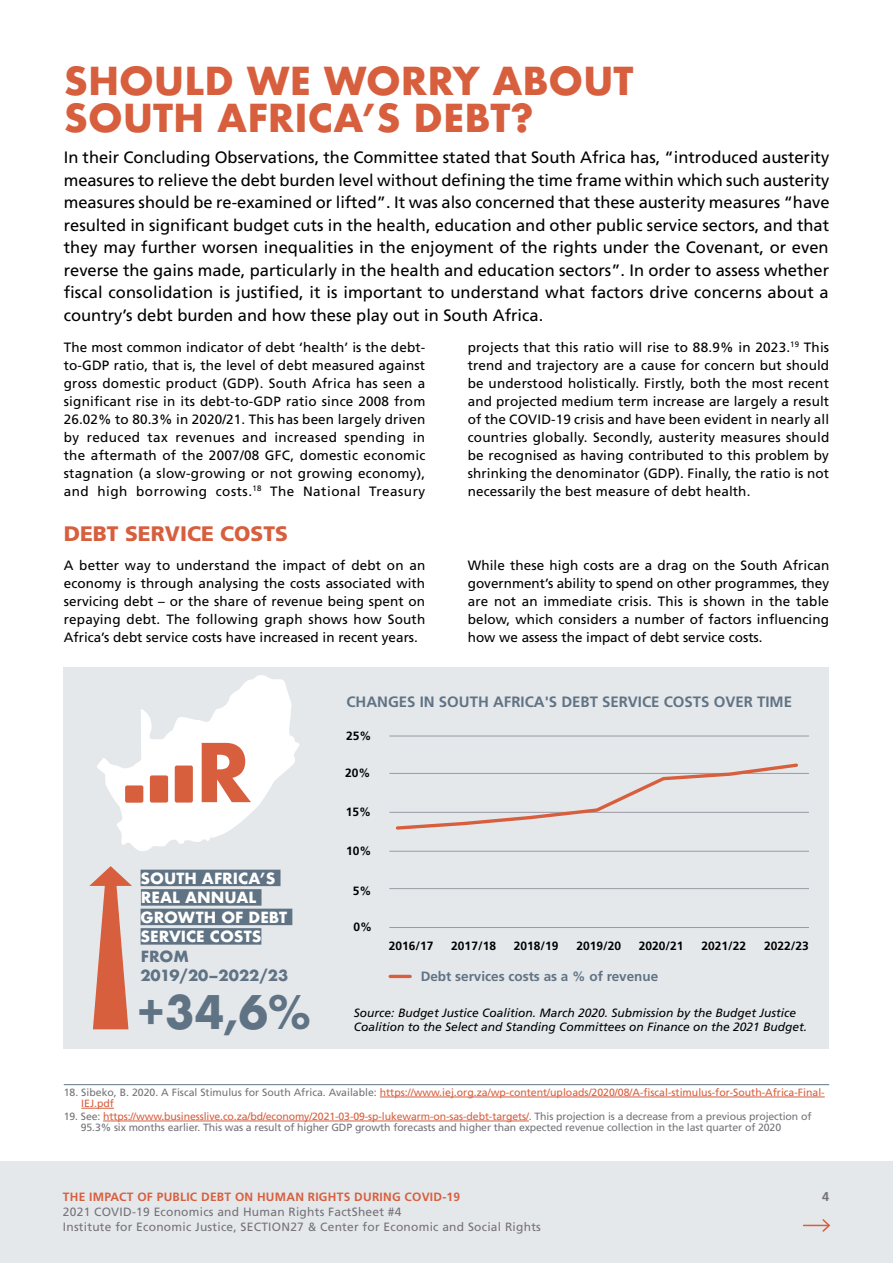
<style>
.page{position:relative;width:893px;height:1263px;background:#fff}
.page>*{position:absolute;margin:0;border:0;box-sizing:border-box;transform-origin:0 0}
.t1{font:700 45px "Futura";color:#607384;scale:.95 1}
.t2{font:700 37.5px/37.5px "Futura";color:#d75f3e}
.t3{font:900 21px "Frutiger LT Std";color:#d75f3e}
.t4{font:16.5px/22.5px "Frutiger LT Std";color:#000;text-align:justify}
.t5{font:700 15px/19.5px "Futura";color:#fff}
.t6{font:700 15px "Frutiger LT Std";color:#607384}
.t7{font:700 15px/19.5px "Futura";color:#607384}
.t8{font:13.5px/18px "Frutiger LT Std";letter-spacing:.01em;color:#000;text-align:justify}
.t9{font:700 13.5px "Frutiger LT Std";color:#607384}
.t10{font:700 12.75px "Frutiger LT Std";color:#757378}
.t11{font:italic 12px/13.5px "Frutiger LT Std";color:#000}
.t12{font:12px/15px "Frutiger LT Std";letter-spacing:.02em;color:#757378}
.t13{font:700 12px "Frutiger LT Std";color:#000}
.t14{font:700 12px "Frutiger LT Std";letter-spacing:.02em;color:#d75f3e}
.t15{font:10.5px/11.2px "Frutiger LT Std";letter-spacing:-.01em;color:#757378}
.t16{font:10.5px/11.2px "Frutiger LT Std";color:#d75f3e}
.s1{color:#757378}
.s2{color:#d75f3e}
</style>
<div class="page">
<div style="left:0;top:1161px;width:893px;height:102px;background:#e5e8eb"></div>
<svg style="left:804px;top:1219px;width:27px;height:13px"></svg>
<hr style="left:64px;top:1084px;width:765px;height:1px;background:#607384">
<hr style="left:380px;top:1097px;width:445px;height:1px;background:#d75f3e">
<hr style="left:81px;top:1108px;width:33px;height:1px;background:#d75f3e">
<hr style="left:103px;top:1121px;width:426px;height:1px;background:#d75f3e">
<div style="left:64px;top:667px;width:765px;height:382px;background:#e5e8eb"></div>
<svg style="left:97px;top:675px;width:202px;height:176px"></svg>
<div style="left:175px;top:765px;width:18px;height:37px;background:#d75f3e;border-radius:2px"></div>
<div style="left:150px;top:775px;width:18px;height:27px;background:#d75f3e;border-radius:2px"></div>
<div style="left:125px;top:785px;width:18px;height:18px;background:#d75f3e;border-radius:2px"></div>
<hr style="left:389px;top:736px;width:420px;height:1px;background:#9b99a4">
<hr style="left:389px;top:773px;width:420px;height:1px;background:#9b99a4">
<hr style="left:389px;top:812px;width:420px;height:1px;background:#9b99a4">
<hr style="left:389px;top:851px;width:420px;height:1px;background:#9b99a4">
<hr style="left:389px;top:888px;width:420px;height:1px;background:#9b99a4">
<hr style="left:389px;top:927px;width:420px;height:1px;background:#9b99a4">
<svg style="left:394px;top:763px;width:406px;height:67px"></svg>
<hr style="left:390px;top:975px;width:20px;height:3px;background:#d75f3e">
<div style="left:141px;top:870px;width:139px;height:16px;background:#607384"></div>
<div style="left:141px;top:889px;width:120px;height:17px;background:#607384"></div>
<div style="left:141px;top:909px;width:151px;height:16px;background:#607384"></div>
<div style="left:141px;top:928px;width:120px;height:17px;background:#607384"></div>
<svg style="left:89px;top:866px;width:43px;height:163px"></svg>
<h2 class="t2" style="left:64px;top:62px;width:571px">SHOULD WE WORRY ABOUT<br>SOUTH AFRICA’S DEBT?</h2>
<p class="t4" style="left:64px;top:147px;width:767px">In their Concluding Observations, the Committee stated that South Africa has, “introduced austerity measures to relieve the debt burden level without defining the time frame within which such austerity measures should be re-examined or lifted”. It was also concerned that these austerity measures “have resulted in significant budget cuts in the health, education and other public service sectors, and that they may further worsen inequalities in the enjoyment of the rights under the Covenant, or even reverse the gains made, particularly in the health and education sectors”. In order to assess whether fiscal consolidation is justified, it is important to understand what factors drive concerns about a country’s debt burden and how these play out in South Africa.</p>
<p class="t8" style="left:64px;top:338px;width:363px">The most common indicator of debt ‘health’ is the debt&shy;to-GDP ratio, that is, the level of debt measured against gross domestic product (GDP). South Africa has seen a significant rise in its debt-to-GDP ratio since 2008 from 26.02% to 80.3% in 2020/21. This has been largely driven by reduced tax revenues and increased spending in the aftermath of the 2007/08 GFC, domestic economic stagnation (a slow-growing or not growing economy), and high borrowing costs.<sup>18</sup> The National Treasury</p>
<p class="t8" style="left:468px;top:338px;width:363px">projects that this ratio will rise to 88.9% in 2023.<sup>19</sup> This trend and trajectory are a cause for concern but should be understood holistically. Firstly, both the most recent and projected medium term increase are largely a result of the COVID-19 crisis and have been evident in nearly all countries globally. Secondly, austerity measures should be recognised as having contributed to this problem by shrinking the denominator (GDP). Finally, the ratio is not necessarily the best measure of debt health.</p>
<h3 class="t3" style="left:64px;top:521px;width:226px">DEBT SERVICE COSTS</h3>
<p class="t8" style="left:64px;top:556px;width:363px">A better way to understand the impact of debt on an economy is through analysing the costs associated with servicing debt – or the share of revenue being spent on repaying debt. The following graph shows how South Africa’s debt service costs have increased in recent years.</p>
<p class="t8" style="left:468px;top:556px;width:363px">While these high costs are a drag on the South African government’s ability to spend on other programmes, they are not an immediate crisis. This is shown in the table below, which considers a number of factors influencing how we assess the impact of debt service costs.</p>
<p class="t5" style="left:141px;top:868px;width:148px">SOUTH AFRICA’S<br>REAL ANNUAL<br>GROWTH OF DEBT<br>SERVICE COSTS</p>
<p class="t7" style="left:140px;top:946px;width:149px">FROM<br>2019/20–2022/23</p>
<h1 class="t1" style="left:136px;top:980px;width:186px">+34,6%</h1>
<p class="t6" style="left:346px;top:693px;width:447px">CHANGES IN SOUTH AFRICA'S DEBT SERVICE COSTS OVER TIME</p>
<p class="t13" style="left:346px;top:729px;width:27px">25%</p>
<p class="t13" style="left:345px;top:766px;width:27px">20%</p>
<p class="t13" style="left:346px;top:804px;width:27px">15%</p>
<p class="t13" style="left:346px;top:844px;width:27px">10%</p>
<p class="t13" style="left:353px;top:883px;width:20px">5%</p>
<p class="t13" style="left:354px;top:920px;width:20px">0%</p>
<p class="t13" style="left:389px;top:939px;width:46px">2016/17</p>
<p class="t13" style="left:451px;top:939px;width:46px">2017/18</p>
<p class="t13" style="left:514px;top:939px;width:46px">2018/19</p>
<p class="t13" style="left:576px;top:939px;width:46px">2019/20</p>
<p class="t13" style="left:639px;top:939px;width:46px">2020/21</p>
<p class="t13" style="left:701px;top:939px;width:46px">2021/22</p>
<p class="t13" style="left:764px;top:939px;width:46px">2022/23</p>
<p class="t9" style="left:421px;top:969px;width:239px">Debt services costs as a % of revenue</p>
<p class="t11" style="left:354px;top:1006px;width:455px">Source: Budget Justice Coalition. March 2020. Submission by the Budget Justice<br>Coalition to the Select and Standing Committees on Finance on the 2021 Budget.</p>
<p class="t16" style="left:81px;top:1087px;width:745px;text-indent:-18px"><span class="s1">18. Sibeko, B. 2020. A Fiscal Stimulus for South Africa. Available:</span> https://www.iej.org.za/wp-content/uploads/2020/08/A-fiscal-stimulus-for-South-Africa-Final-<br>IEJ.pdf</p>
<p class="t15" style="left:81px;top:1111px;width:732px;text-indent:-17px">19. See: <span class="s2">https://www.businesslive.co.za/bd/economy/2021-03-09-sp-lukewarm-on-sas-debt-targets/</span>. This projection is a decrease from a previous projection of<br>95.3% six months earlier. This was a result of higher GDP growth forecasts and higher than expected revenue collection in the last quarter of 2020</p>
<p class="t14" style="left:63px;top:1189px;width:399px">THE IMPACT OF PUBLIC DEBT ON HUMAN RIGHTS DURING COVID-19</p>
<p class="t10" style="left:822px;top:1189px;width:9px">4</p>
<p class="t12" style="left:63px;top:1204px;width:479px">2021 COVID-19 Economics and Human Rights FactSheet #4<br>Institute for Economic Justice, SECTION27 &amp; Center for Economic and Social Rights</p>
</div>
